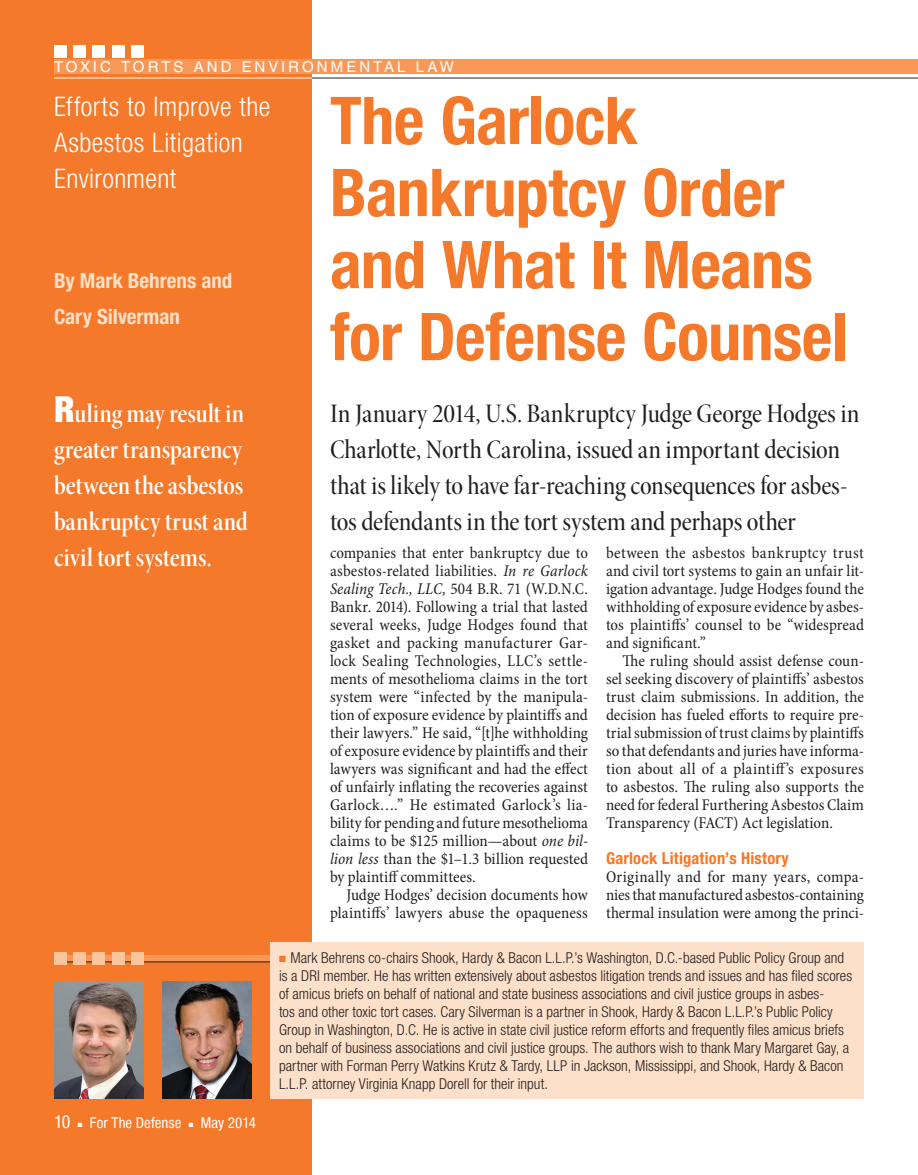
<style>
.page{position:relative;width:918px;height:1175px;background:#fff}
.page>*{position:absolute;margin:0;border:0;box-sizing:border-box;transform-origin:0 0}
.head{font:700 condensed 66px/72px "Helvetica Neue";letter-spacing:-.01em;color:#f4792a}
.body_opening_paragra{font:27px/36px "Minion Pro Medium Cn Disp";letter-spacing:-.005em;color:#231f20}
.blurb{font:27px/36px "Minion Pro Semibold Cn Disp";letter-spacing:-.005em;color:#fff}
.kicker{font:300 condensed 27px/36px "Helvetica Neue";letter-spacing:.015em;color:#fff}
.byline{font:700 condensed 21px/36px "Helvetica Neue";letter-spacing:-.005em;color:#fde0c9}
.folio_left_reverse{font:condensed 18px "Helvetica Neue";color:#fff}
.body_no_ind{font:condensed 16.5px/18px "Minion Pro";color:#231f20;text-align:justify}
.body_para_ind{font:condensed 16.5px/18px "Minion Pro";letter-spacing:.005em;color:#231f20;text-align:justify}
.body_no_ind_tightest{font:condensed 16.5px/18px "Minion Pro";letter-spacing:-.01em;color:#231f20;text-align:justify}
.subhead_1{font:700 condensed 16.5px "Helvetica Neue";letter-spacing:.01em;color:#f4792a}
.t1{font:300 condensed 15px/18px "Helvetica Neue";color:#231f20}
.section_header_rever{font:15px "Helvetica";letter-spacing:.2em;color:#fff}
.folio_left_reverse-2{font:condensed 15px "Helvetica Neue";color:#fff}
.s1{font-family:"Helvetica Neue";font-weight:900;font-stretch:condensed;font-size:36px}
.s2{font-style:italic}
.s3{color:#f4792a}
</style>
<div class="page">
<div style="left:0;top:0;width:312px;height:1174px;background:#f4792a"></div>
<div style="left:54px;top:956px;width:258px;height:6px;background:#f79858"></div>
<hr style="left:54px;top:961px;width:258px;height:1px;background:#231f20">
<div style="left:54px;top:952px;width:12px;height:13px;background:#fbc59c"></div>
<div style="left:73px;top:952px;width:13px;height:13px;background:#fbc59c"></div>
<div style="left:93px;top:952px;width:12px;height:13px;background:#fbc59c"></div>
<div style="left:112px;top:952px;width:13px;height:13px;background:#fbc59c"></div>
<div style="left:132px;top:952px;width:12px;height:13px;background:#fbc59c"></div>
<div style="left:54px;top:45px;width:12px;height:12px;background:#fff"></div>
<div style="left:73px;top:45px;width:13px;height:12px;background:#fff"></div>
<div style="left:93px;top:45px;width:12px;height:12px;background:#fff"></div>
<div style="left:112px;top:45px;width:13px;height:12px;background:#fff"></div>
<div style="left:132px;top:45px;width:12px;height:12px;background:#fff"></div>
<div style="left:54px;top:59px;width:864px;height:15px;background:#f79858"></div>
<hr style="left:312px;top:78px;width:606px;height:1px;background:#231f20">
<hr style="left:54px;top:78px;width:258px;height:1px;background:#fff">
<div style="left:270px;top:942px;width:594px;height:156px;background:#fde0c9"></div>
<img style="left:54px;top:981px;width:90px;height:117px">
<img style="left:162px;top:981px;width:90px;height:117px">
<p class="section_header_rever" style="left:54px;top:58px;width:402px">TOXIC TORTS AND ENVIRONMENTAL LAW</p>
<p class="head" style="left:330px;top:84px;width:519px">The Garlock<br>Bankruptcy Order and What It Means for Defense Counsel</p>
<p class="kicker" style="left:54px;top:88px;width:218px">Efforts to Improve the<br>Asbestos Litigation<br>Environment</p>
<p class="byline" style="left:54px;top:262px;width:180px">By Mark Behrens and<br>Cary Silverman</p>
<p class="blurb" style="left:54px;top:395px;width:195px"><span class="s1">R</span>uling may result in greater transparency between the asbestos bankruptcy trust and civil tort systems.</p>
<p class="body_opening_paragra" style="left:330px;top:395px;width:531px">In January 2014, U.S. Bankruptcy Judge George Hodges in Charlotte, North Carolina, issued an important decision that is likely to have far-reaching consequences for asbes&shy;tos defendants in the tort system and perhaps other</p>
<p class="body_no_ind" style="left:330px;top:544px;width:260px">companies that enter bankruptcy due to asbestos-related liabilities. <span class="s2">In re Garlock Sealing Tech., LLC,</span> 504 B.R. 71 (W.D.N.C.<br>Bankr. 2014). Following a trial that lasted several weeks, Judge Hodges found that gasket and packing manufacturer Gar&shy;lock Sealing Technologies, LLC’s settle&shy;ments of mesothelioma claims in the tort system were “infected by the manipula&shy;tion of exposure evidence by plaintiffs and their lawyers.” He said, “[t]he withholding of exposure evidence by plaintiffs and their lawyers was significant and had the effect of unfairly inflating the recoveries against Garlock….” He estimated Garlock’s lia&shy;bility for pending and future mesothelioma claims to be $125 million—about <span class="s2">one bil&shy;lion less</span> than the $1–1.3 billion requested by plaintiff committees.</p>
<p class="body_para_ind" style="left:330px;top:886px;width:259px;text-align:right">Judge Hodges’ decision documents how plaintiffs’ lawyers abuse the opaqueness</p>
<p class="body_para_ind" style="left:606px;top:544px;width:260px">between the asbestos bankruptcy trust and civil tort systems to gain an unfair lit&shy;igation advantage. Judge Hodges found the withholding of exposure evidence by asbes&shy;tos plaintiffs’ counsel to be “widespread and significant.”</p>
<p class="body_para_ind" style="left:606px;top:652px;width:260px;text-indent:16px">The ruling should assist defense coun&shy;sel seeking discovery of plaintiffs’ asbestos trust claim submissions. In addition, the decision has fueled efforts to require pre&shy;trial submission of trust claims by plaintiffs so that defendants and juries have informa&shy;tion about all of a plaintiff’s exposures to asbestos. The ruling also supports the need for federal Furthering Asbestos Claim Transparency (FACT) Act legislation.</p>
<p class="subhead_1" style="left:606px;top:848px;width:184px">Garlock Litigation’s History</p>
<p class="body_no_ind_tightest" style="left:606px;top:868px;width:260px">Originally and for many years, compa&shy;nies that manufactured asbestos-containing thermal insulation were among the princi-</p>
<p class="folio_left_reverse" style="left:54px;top:1111px;width:18px">10</p>
<p class="folio_left_reverse-2" style="left:78px;top:1114px;width:105px">■ For The Defense</p>
<p class="folio_left_reverse-2" style="left:189px;top:1114px;width:69px">■ May 2014</p>
<p class="t1" style="left:279px;top:949px;width:575px"><span class="s3">■</span> Mark Behrens co-chairs Shook, Hardy &amp; Bacon L.L.P.’s Washington, D.C.-based Public Policy Group and is a DRI member. He has written extensively about asbestos litigation trends and issues and has filed scores of amicus briefs on behalf of national and state business associations and civil justice groups in asbes-<br>tos and other toxic tort cases. Cary Silverman is a partner in Shook, Hardy &amp; Bacon L.L.P.’s Public Policy Group in Washington, D.C. He is active in state civil justice reform efforts and frequently files amicus briefs on behalf of business associations and civil justice groups. The authors wish to thank Mary Margaret Gay, a partner with Forman Perry Watkins Krutz &amp; Tardy, LLP in Jackson, Mississippi, and Shook, Hardy &amp; Bacon L.L.P. attorney Virginia Knapp Dorell for their input.</p>
</div>
